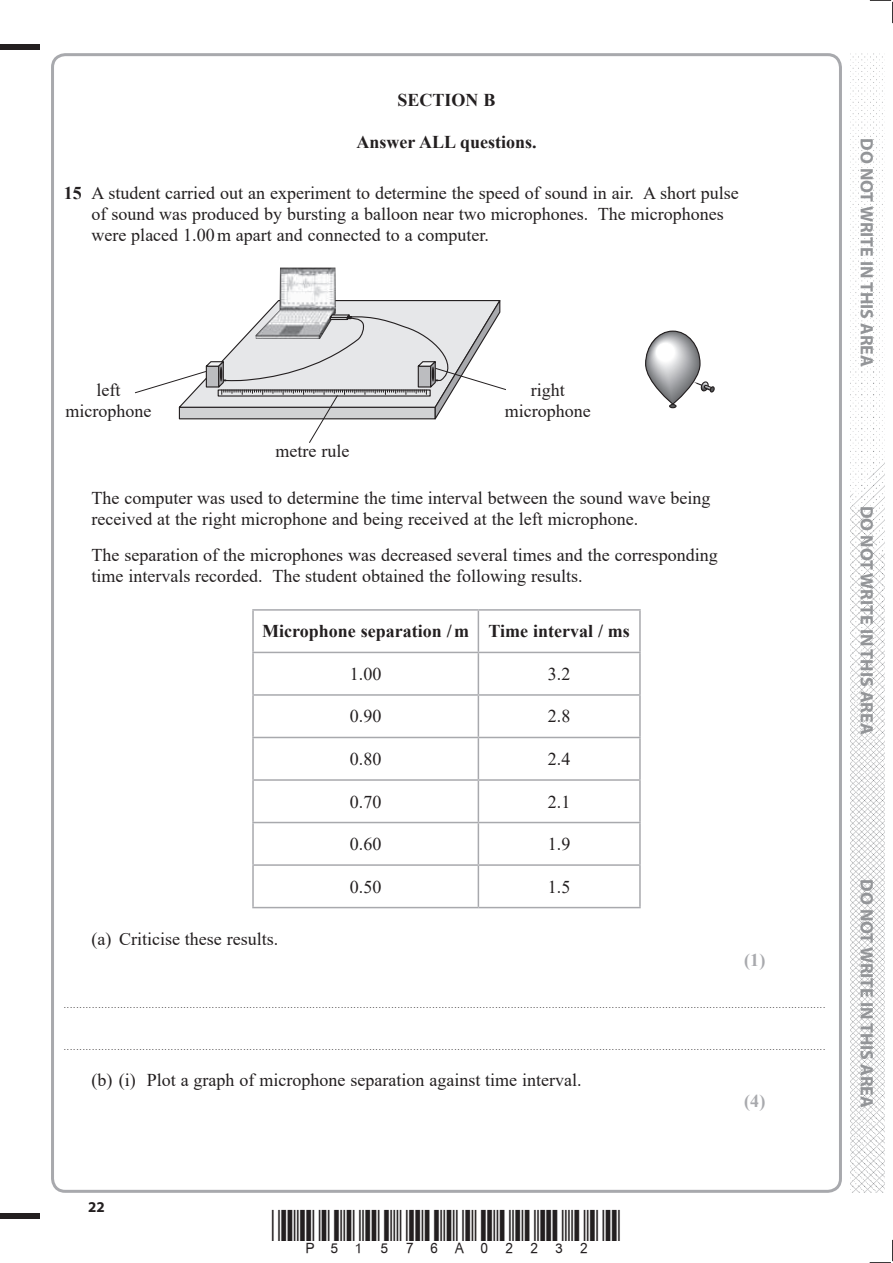
<style>
.page{position:relative;width:893px;height:1263px;background:#fff}
.page>*{position:absolute;margin:0;border:0;box-sizing:border-box;transform-origin:0 0}
.t1{font:18px/21px "Times New Roman";color:#231f20}
.t2{font:700 18px "Times New Roman";color:#231f20}
.t3{font:700 18px "Myriad Pro";color:#939598}
.t4{font:700 18px "Times New Roman";color:#a8a9ad}
.t5{font:700 15px "Myriad Pro";color:#231f20}
.t6{font:9px "Times New Roman";color:#231f20}
.s1{font-weight:700}
</style>
<div class="page">
<div style="left:0;top:44px;width:40px;height:5px;background:#231f20"></div>
<div style="left:0;top:1214px;width:40px;height:5px;background:#231f20"></div>
<svg style="left:870px;top:0;width:23px;height:23px"></svg>
<svg style="left:870px;top:1240px;width:23px;height:23px"></svg>
<img style="left:850px;top:53px;width:34px;height:1140px">
<img style="left:279px;top:268px;width:57px;height:29px">
<svg style="left:645px;top:330px;width:70px;height:78px"></svg>
<svg style="left:135px;top:297px;width:371px;height:146px"></svg>
<hr style="left:252px;top:609px;width:226px;height:2px;background:#a8a9ad">
<hr style="left:252px;top:611px;width:2px;height:41px;background:#a8a9ad">
<hr style="left:478px;top:609px;width:163px;height:2px;background:#a8a9ad">
<hr style="left:478px;top:611px;width:1px;height:41px;background:#a8a9ad">
<hr style="left:639px;top:611px;width:2px;height:41px;background:#a8a9ad">
<hr style="left:252px;top:652px;width:226px;height:1px;background:#a8a9ad">
<hr style="left:252px;top:653px;width:2px;height:41px;background:#a8a9ad">
<hr style="left:478px;top:652px;width:163px;height:1px;background:#a8a9ad">
<hr style="left:478px;top:653px;width:1px;height:41px;background:#a8a9ad">
<hr style="left:639px;top:653px;width:2px;height:41px;background:#a8a9ad">
<hr style="left:252px;top:694px;width:226px;height:2px;background:#a8a9ad">
<hr style="left:252px;top:696px;width:2px;height:41px;background:#a8a9ad">
<hr style="left:478px;top:694px;width:163px;height:2px;background:#a8a9ad">
<hr style="left:478px;top:696px;width:1px;height:41px;background:#a8a9ad">
<hr style="left:639px;top:696px;width:2px;height:41px;background:#a8a9ad">
<hr style="left:252px;top:737px;width:226px;height:1px;background:#a8a9ad">
<hr style="left:252px;top:738px;width:2px;height:41px;background:#a8a9ad">
<hr style="left:478px;top:737px;width:163px;height:1px;background:#a8a9ad">
<hr style="left:478px;top:738px;width:1px;height:41px;background:#a8a9ad">
<hr style="left:639px;top:738px;width:2px;height:41px;background:#a8a9ad">
<hr style="left:252px;top:779px;width:226px;height:2px;background:#a8a9ad">
<hr style="left:252px;top:781px;width:2px;height:41px;background:#a8a9ad">
<hr style="left:478px;top:779px;width:163px;height:2px;background:#a8a9ad">
<hr style="left:478px;top:781px;width:1px;height:41px;background:#a8a9ad">
<hr style="left:639px;top:781px;width:2px;height:41px;background:#a8a9ad">
<hr style="left:252px;top:822px;width:226px;height:1px;background:#a8a9ad">
<hr style="left:252px;top:823px;width:2px;height:41px;background:#a8a9ad">
<hr style="left:478px;top:822px;width:163px;height:1px;background:#a8a9ad">
<hr style="left:478px;top:823px;width:1px;height:41px;background:#a8a9ad">
<hr style="left:639px;top:823px;width:2px;height:41px;background:#a8a9ad">
<hr style="left:252px;top:864px;width:226px;height:2px;background:#a8a9ad">
<hr style="left:252px;top:866px;width:2px;height:41px;background:#a8a9ad">
<hr style="left:478px;top:864px;width:163px;height:2px;background:#a8a9ad">
<hr style="left:478px;top:866px;width:1px;height:41px;background:#a8a9ad">
<hr style="left:639px;top:866px;width:2px;height:41px;background:#a8a9ad">
<hr style="left:252px;top:907px;width:226px;height:1px;background:#a8a9ad">
<hr style="left:478px;top:907px;width:163px;height:1px;background:#a8a9ad">
<p class="t2" style="left:397px;top:87px;width:99px">SECTION B</p>
<p class="t2" style="left:356px;top:129px;width:182px">Answer ALL questions.</p>
<p class="t1" style="left:91px;top:182px;width:649px;text-indent:-28px"><span class="s1">15</span> A student carried out an experiment to determine the speed of sound in air. A short pulse of sound was produced by bursting a balloon near two microphones. The microphones were placed 1.00m apart and connected to a computer.</p>
<p class="t1" style="left:65px;top:379px;width:87px;text-align:center">left microphone</p>
<p class="t1" style="left:276px;top:440px;width:75px">metre rule</p>
<p class="t1" style="left:505px;top:379px;width:87px;text-align:center">right microphone</p>
<p class="t1" style="left:91px;top:487px;width:621px">The computer was used to determine the time interval between the sound wave being received at the right microphone and being received at the left microphone.</p>
<p class="t1" style="left:91px;top:544px;width:628px">The separation of the microphones was decreased several times and the corresponding time intervals recorded. The student obtained the following results.</p>
<p class="t2" style="left:262px;top:618px;width:369px">Microphone separation /m Time interval / ms</p>
<p class="t1" style="left:350px;top:663px;width:33px">1.00</p>
<p class="t1" style="left:548px;top:663px;width:24px">3.2</p>
<p class="t1" style="left:350px;top:705px;width:33px">0.90</p>
<p class="t1" style="left:548px;top:705px;width:24px">2.8</p>
<p class="t1" style="left:350px;top:748px;width:33px">0.80</p>
<p class="t1" style="left:548px;top:748px;width:24px">2.4</p>
<p class="t1" style="left:350px;top:790px;width:33px">0.70</p>
<p class="t1" style="left:548px;top:790px;width:24px">2.1</p>
<p class="t1" style="left:350px;top:833px;width:33px">0.60</p>
<p class="t1" style="left:548px;top:833px;width:24px">1.9</p>
<p class="t1" style="left:350px;top:875px;width:33px">0.50</p>
<p class="t1" style="left:548px;top:875px;width:24px">1.5</p>
<p class="t1" style="left:91px;top:927px;width:189px">(a) Criticise these results.</p>
<p class="t4" style="left:744px;top:946px;width:23px">(1)</p>
<p class="t6" style="left:64px;top:998px;width:763px">..................................................................................................................................................................................................................................................</p>
<p class="t6" style="left:64px;top:1041px;width:763px">..................................................................................................................................................................................................................................................</p>
<p class="t1" style="left:91px;top:1069px;width:492px">(b) (i) Plot a graph of microphone separation against time interval.</p>
<p class="t4" style="left:744px;top:1088px;width:23px">(4)</p>
<p class="t3" style="left:878px;top:138px;width:230px;rotate:90deg">DO NOT WRITE IN THIS AREA</p>
<p class="t3" style="left:878px;top:506px;width:230px;rotate:90deg">DO NOT WRITE IN THIS AREA</p>
<p class="t3" style="left:878px;top:879px;width:230px;rotate:90deg">DO NOT WRITE IN THIS AREA</p>
<p class="t5" style="left:88px;top:1197px;width:18px">22</p>
</div>
